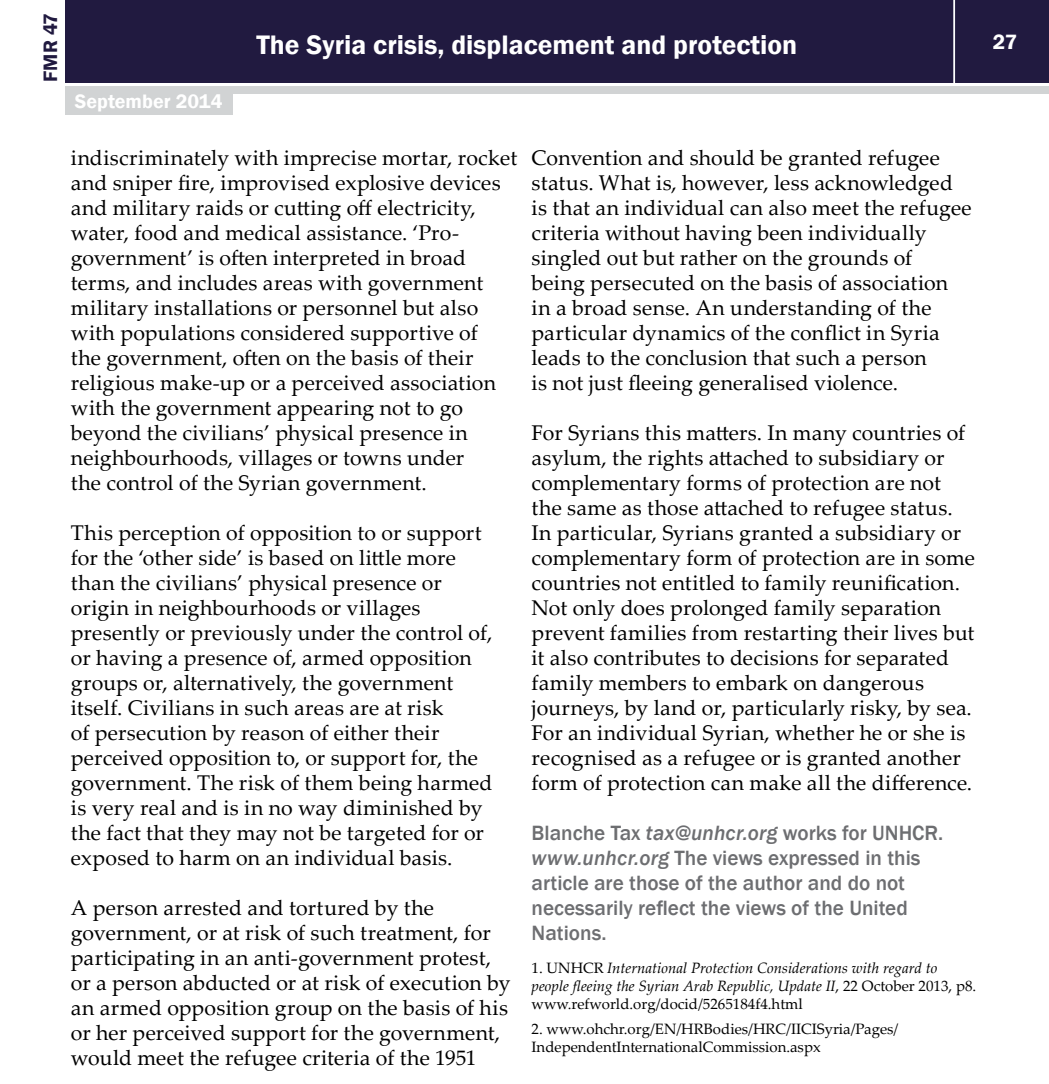
<style>
.page{position:relative;width:1049px;height:1084px;background:#fff}
.page>*{position:absolute;margin:0;border:0;box-sizing:border-box;transform-origin:0 0}
.t1{font:600 27.5px "Franklin Gothic";color:#fff}
.t2{font:21.25px/25px "Palatino Linotype";letter-spacing:.01em;color:#000}
.t3{font:500 21.25px/25px "Franklin Gothic";color:#6d6e71}
.t4{font:600 21.25px "Franklin Gothic";color:#fff}
.t5{font:600 20px "Franklin Gothic";color:#fff}
.t6{font:600 20px "Franklin Gothic";color:#211a40}
.t7{font:italic 15px/18px "Palatino Linotype";color:#000}
.t8{font:15px/18px "Palatino Linotype";color:#000}
.s1{font-style:italic}
.s2{font-style:normal}
</style>
<div class="page">
<div style="left:65px;top:0;width:984px;height:83px;background:#211a40"></div>
<div style="left:65px;top:86px;width:984px;height:8px;background:#d1d3d4"></div>
<hr style="left:953px;top:0;width:2px;height:85px;background:#fff">
<div style="left:65px;top:92px;width:167px;height:22px;background:#d1d3d4"></div>
<p class="t6" style="left:38px;top:82px;width:70px;rotate:-90deg">FMR 47</p>
<p class="t1" style="left:256px;top:28px;width:542px">The Syria crisis, displacement and protection</p>
<p class="t4" style="left:993px;top:29px;width:26px">27</p>
<p class="t5" style="left:75px;top:89px;width:149px">September 2014</p>
<p class="t2" style="left:71px;top:144px;width:448px">indiscriminately with imprecise mortar, rocket and sniper fire, improvised explosive devices and military raids or cutting off electricity, water, food and medical assistance. ‘Pro&shy;government’ is often interpreted in broad terms, and includes areas with government military installations or personnel but also with populations considered supportive of<br>the government, often on the basis of their religious make-up or a perceived association with the government appearing not to go beyond the civilians’ physical presence in neighbourhoods, villages or towns under<br>the control of the Syrian government.</p>
<p class="t2" style="left:71px;top:519px;width:423px">This perception of opposition to or support for the ‘other side’ is based on little more than the civilians’ physical presence or origin in neighbourhoods or villages presently or previously under the control of, or having a presence of, armed opposition groups or, alternatively, the government itself. Civilians in such areas are at risk<br>of persecution by reason of either their perceived opposition to, or support for, the government. The risk of them being harmed is very real and is in no way diminished by the fact that they may not be targeted for or exposed to harm on an individual basis.</p>
<p class="t2" style="left:71px;top:894px;width:441px">A person arrested and tortured by the government, or at risk of such treatment, for participating in an anti-government protest, or a person abducted or at risk of execution by an armed opposition group on the basis of his or her perceived support for the government, would meet the refugee criteria of the 1951</p>
<p class="t2" style="left:532px;top:144px;width:442px">Convention and should be granted refugee status. What is, however, less acknowledged is that an individual can also meet the refugee criteria without having been individually singled out but rather on the grounds of<br>being persecuted on the basis of association in a broad sense. An understanding of the particular dynamics of the conflict in Syria leads to the conclusion that such a person<br>is not just fleeing generalised violence.</p>
<p class="t2" style="left:532px;top:419px;width:445px">For Syrians this matters. In many countries of asylum, the rights attached to subsidiary or complementary forms of protection are not the same as those attached to refugee status.<br>In particular, Syrians granted a subsidiary or complementary form of protection are in some countries not entitled to family reunification.<br>Not only does prolonged family separation prevent families from restarting their lives but it also contributes to decisions for separated family members to embark on dangerous journeys, by land or, particularly risky, by sea.<br>For an individual Syrian, whether he or she is recognised as a refugee or is granted another form of protection can make all the difference.</p>
<p class="t3" style="left:532px;top:820px;width:413px">Blanche Tax <span class="s1">tax@unhcr.org</span> works for UNHCR. <span class="s1">www.unhcr.org</span> The views expressed in this article are those of the author and do not necessarily reflect the views of the United Nations.</p>
<p class="t7" style="left:531px;top:957px;width:446px"><span class="s2">1. UNHCR</span> International Protection Considerations with regard to people fleeing the Syrian Arab Republic, Update II<span class="s2">, 22 October 2013, p8. www.refworld.org/docid/5265184f4.html</span></p>
<p class="t8" style="left:531px;top:1019px;width:368px">2. www.ohchr.org/EN/HRBodies/HRC/IICISyria/Pages/<br>IndependentInternationalCommission.aspx</p>
</div>
